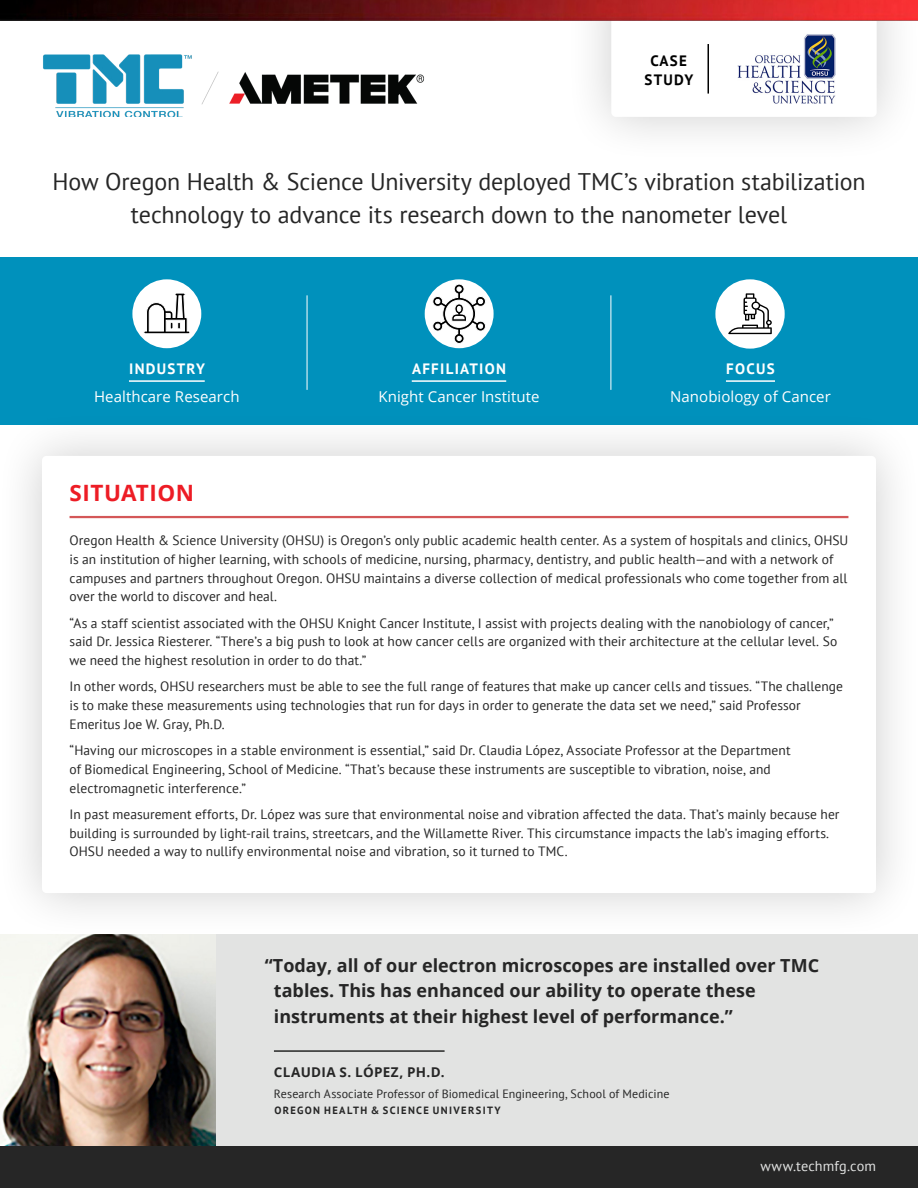
<style>
.page{position:relative;width:918px;height:1188px;background:#fff}
.page>*{position:absolute;margin:0;border:0;box-sizing:border-box;transform-origin:0 0}
.t1{font:24px/33px "PT Sans";letter-spacing:-.005em;color:#262626;text-align:center}
.t2{font:700 22.5px "Open Sans";letter-spacing:.02em;color:#ed1c25}
.t3{font:700 18px/25.5px "Open Sans";color:#262626}
.t4{font:15px "Open Sans";letter-spacing:.005em;color:#fff}
.t5{font:700 15px "PT Sans";letter-spacing:.085em;color:#fff}
.t6{font:700 15px/18.8px "PT Sans";letter-spacing:.085em;color:#000;text-align:center}
.t7{font:14.25px "PT Sans";letter-spacing:.01em;color:#e2e3e2}
.t8{font:13.5px/18.8px "PT Sans";letter-spacing:.005em;color:#262626}
.t9{font:700 13.5px "Open Sans";letter-spacing:.02em;color:#262626}
.t10{font:12px "PT Sans";letter-spacing:.01em;color:#262626}
.t11{font:700 10.5px "PT Sans";letter-spacing:.13em;color:#262626}
</style>
<div class="page">
<div style="left:0;top:934px;width:918px;height:254px;background:#e2e3e2"></div>
<div style="left:0;top:257px;width:918px;height:167px;background:#0091bc"></div>
<div style="left:564px;top:0;width:354px;height:164px;background:#000;opacity:.2"></div>
<svg style="left:611px;top:21px;width:266px;height:96px"></svg>
<img style="left:43px;top:54px;width:381px;height:63px">
<div style="left:0;top:409px;width:918px;height:531px;background:#000;opacity:.2"></div>
<div style="left:42px;top:456px;width:834px;height:437px;background:#fff;border-radius:4px"></div>
<div style="left:0;top:1146px;width:918px;height:42px;background:#262626"></div>
<hr style="left:274px;top:1050px;width:171px;height:2px;background:#262626">
<hr style="left:307px;top:295px;width:1px;height:95px;background:#fff">
<hr style="left:611px;top:295px;width:1px;height:95px;background:#fff">
<hr style="left:412px;top:380px;width:94px;height:2px;background:#fff">
<hr style="left:726px;top:380px;width:49px;height:2px;background:#fff">
<div style="left:132px;top:279px;width:69px;height:69px;background:#fff;border-radius:50%"></div>
<div style="left:715px;top:279px;width:70px;height:70px;background:#fff;border-radius:50%"></div>
<div style="left:425px;top:279px;width:69px;height:69px;background:#fff;border-radius:50%"></div>
<hr style="left:129px;top:380px;width:76px;height:2px;background:#fff">
<hr style="left:70px;top:516px;width:778px;height:2px;background:#d45758">
<img style="left:0;top:0;width:918px;height:21px">
<img style="left:0;top:934px;width:216px;height:212px">
<hr style="left:708px;top:44px;width:1px;height:50px;background:#000">
<svg style="left:143px;top:293px;width:47px;height:41px"></svg>
<svg style="left:432px;top:283px;width:55px;height:61px"></svg>
<svg style="left:728px;top:293px;width:44px;height:41px"></svg>
<img style="left:724px;top:34px;width:125px;height:70px">
<p class="t6" style="left:644px;top:51px;width:50px">CASE<br>STUDY</p>
<h1 class="t1" style="left:52px;top:164px;width:815px">How Oregon Health &amp; Science University deployed TMC’s vibration stabilization technology to advance its research down to the nanometer level</h1>
<p class="t5" style="left:129px;top:359px;width:77px">INDUSTRY</p>
<p class="t4" style="left:94px;top:386px;width:147px">Healthcare Research</p>
<p class="t5" style="left:412px;top:359px;width:95px">AFFILIATION</p>
<p class="t4" style="left:379px;top:386px;width:162px">Knight Cancer Institute</p>
<p class="t5" style="left:726px;top:359px;width:50px">FOCUS</p>
<p class="t4" style="left:670px;top:386px;width:162px">Nanobiology of Cancer</p>
<h2 class="t2" style="left:70px;top:477px;width:126px">SITUATION</h2>
<p class="t8" style="left:70px;top:531px;width:780px">Oregon Health &amp; Science University (OHSU) is Oregon’s only public academic health center. As a system of hospitals and clinics, OHSU is an institution of higher learning, with schools of medicine, nursing, pharmacy, dentistry, and public health—and with a network of campuses and partners throughout Oregon. OHSU maintains a diverse collection of medical professionals who come together from all over the world to discover and heal.</p>
<p class="t8" style="left:70px;top:613px;width:769px">“As a staff scientist associated with the OHSU Knight Cancer Institute, I assist with projects dealing with the nanobiology of cancer,” said Dr. Jessica Riesterer. “There’s a big push to look at how cancer cells are organized with their architecture at the cellular level. So we need the highest resolution in order to do that.”</p>
<p class="t8" style="left:70px;top:677px;width:775px">In other words, OHSU researchers must be able to see the full range of features that make up cancer cells and tissues. “The challenge is to make these measurements using technologies that run for days in order to generate the data set we need,” said Professor<br>Emeritus Joe W. Gray, Ph.D.</p>
<p class="t8" style="left:70px;top:741px;width:723px">“Having our microscopes in a stable environment is essential,” said Dr. Claudia López, Associate Professor at the Department of Biomedical Engineering, School of Medicine. “That’s because these instruments are susceptible to vibration, noise, and electromagnetic interference.”</p>
<p class="t8" style="left:70px;top:804px;width:771px">In past measurement efforts, Dr. López was sure that environmental noise and vibration affected the data. That’s mainly because her building is surrounded by light-rail trains, streetcars, and the Willamette River. This circumstance impacts the lab’s imaging efforts.<br>OHSU needed a way to nullify environmental noise and vibration, so it turned to TMC.</p>
<h3 class="t3" style="left:274px;top:952px;width:547px;text-indent:-9px">“Today, all of our electron microscopes are installed over TMC tables. This has enhanced our ability to operate these instruments at their highest level of performance.”</h3>
<p class="t9" style="left:274px;top:1063px;width:172px">CLAUDIA S. LÓPEZ, PH.D.</p>
<p class="t10" style="left:274px;top:1086px;width:397px">Research Associate Professor of Biomedical Engineering, School of Medicine</p>
<p class="t11" style="left:274px;top:1103px;width:228px">OREGON HEALTH &amp; SCIENCE UNIVERSITY</p>
<p class="t7" style="left:760px;top:1156px;width:117px">www.techmfg.com</p>
</div>
